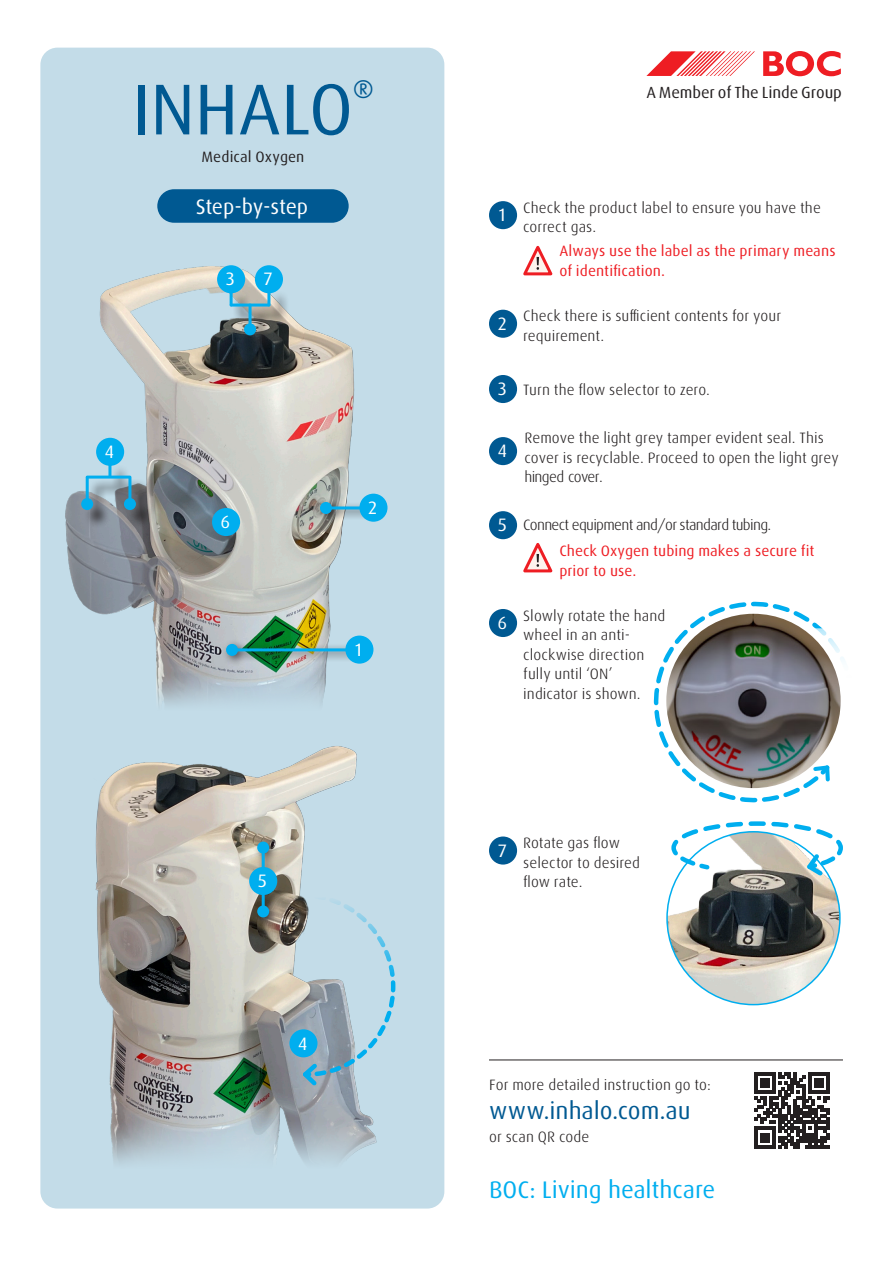
<style>
.page{position:relative;width:893px;height:1263px;background:#fff}
.page>*{position:absolute;margin:0;border:0;box-sizing:border-box;transform-origin:0 0}
.t1{font:72px "Linde Dax Global";letter-spacing:-.01em;color:#005992}
.t2{font:24px "Linde Dax Global";letter-spacing:-.005em;color:#00aeef}
.t3{font:24px "Linde Dax Global";letter-spacing:-.005em;color:#005992}
.t4{font:21px "Linde Dax Global";letter-spacing:-.02em;color:#fff}
.t5{font:18px "Linde Dax Global";color:#fff}
.t6{font:16.2px "Linde Dax Power Point";letter-spacing:-.01em;color:#231f20}
.t7{font:300 15px/19.5px "Linde Dax Global";color:#231f20}
.t8{font:300 15px/26.2px "Linde Dax Global";letter-spacing:-.045em;color:#221e1f}
.Basic_-_warning{font:15px/19.5px "Linde Dax Global";letter-spacing:.005em;color:#ee1d23}
.t9{font:15px "Linde Dax Global";letter-spacing:.005em;color:#231f20}
.s1{font-weight:400;font-size:18px;color:#fff}
.s2{font-weight:400;color:#ee1d23}
</style>
<div class="page">
<div style="left:40px;top:48px;width:404px;height:1160px;background:#c3dce8;border-radius:17px"></div>
<svg style="left:763px;top:51px;width:78px;height:25px"></svg>
<svg style="left:646px;top:51px;width:109px;height:25px"></svg>
<div style="left:157px;top:189px;width:192px;height:34px;background:#005992;border-radius:17px"></div>
<div style="left:489px;top:201px;width:28px;height:28px;background:#005992;border-radius:50%"></div>
<svg style="left:523px;top:245px;width:30px;height:31px"></svg>
<div style="left:489px;top:310px;width:28px;height:28px;background:#005992;border-radius:50%"></div>
<div style="left:489px;top:375px;width:28px;height:28px;background:#005992;border-radius:50%"></div>
<div style="left:489px;top:437px;width:28px;height:28px;background:#005992;border-radius:50%"></div>
<div style="left:489px;top:511px;width:28px;height:28px;background:#005992;border-radius:50%"></div>
<div style="left:489px;top:836px;width:28px;height:28px;background:#005992;border-radius:50%"></div>
<img style="left:667px;top:832px;width:173px;height:172px;border-radius:86px">
<svg style="left:671px;top:821px;width:172px;height:58px"></svg>
<img style="left:85px;top:746px;width:298px;height:463px">
<svg style="left:300px;top:892px;width:96px;height:194px"></svg>
<div style="left:252px;top:837px;width:28px;height:91px;background:#231f20;opacity:.75"></div>
<hr style="left:262px;top:847px;width:3px;height:64px;background:#00aeef">
<div style="left:257px;top:905px;width:12px;height:12px;background:#00aeef;border-radius:50%"></div>
<div style="left:257px;top:841px;width:12px;height:12px;background:#00aeef;border-radius:50%"></div>
<div style="left:249px;top:867px;width:28px;height:28px;background:#00aeef;border-radius:50%"></div>
<div style="left:289px;top:1029px;width:28px;height:28px;background:#00aeef;border-radius:50%"></div>
<svg style="left:754px;top:1072px;width:76px;height:76px"></svg>
<img style="left:65px;top:265px;width:323px;height:440px">
<div style="left:315px;top:497px;width:69px;height:28px;background:#231f20;opacity:.75"></div>
<hr style="left:326px;top:506px;width:46px;height:3px;background:#00aeef">
<div style="left:320px;top:502px;width:12px;height:12px;background:#00aeef;border-radius:50%"></div>
<div style="left:359px;top:494px;width:28px;height:28px;background:#00aeef;border-radius:50%"></div>
<div style="left:217px;top:265px;width:28px;height:28px;background:#00aeef;border-radius:50%"></div>
<div style="left:221px;top:639px;width:149px;height:28px;background:#231f20;opacity:.75"></div>
<hr style="left:232px;top:648px;width:126px;height:3px;background:#00aeef">
<div style="left:226px;top:644px;width:12px;height:12px;background:#00aeef;border-radius:50%"></div>
<div style="left:345px;top:636px;width:28px;height:28px;background:#00aeef;border-radius:50%"></div>
<div style="left:212px;top:508px;width:28px;height:28px;background:#00aeef;border-radius:50%"></div>
<div style="left:255px;top:265px;width:28px;height:28px;background:#00aeef;border-radius:50%"></div>
<div style="left:232px;top:291px;width:57px;height:63px;background:#231f20;opacity:.75"></div>
<hr style="left:249px;top:305px;width:3px;height:24px;background:#00aeef">
<div style="left:244px;top:323px;width:12px;height:12px;background:#00aeef;border-radius:50%"></div>
<hr style="left:230px;top:289px;width:3px;height:16px;background:#00aeef">
<hr style="left:267px;top:289px;width:3px;height:16px;background:#00aeef">
<hr style="left:231px;top:304px;width:38px;height:3px;background:#00aeef">
<div style="left:96px;top:438px;width:28px;height:28px;background:#00aeef;border-radius:50%"></div>
<div style="left:489px;top:609px;width:28px;height:28px;background:#005992;border-radius:50%"></div>
<svg style="left:653px;top:601px;width:192px;height:202px"></svg>
<hr style="left:489px;top:1059px;width:354px;height:1px;background:#231f20">
<div style="left:84px;top:464px;width:70px;height:64px;background:#231f20;opacity:.75"></div>
<hr style="left:108px;top:462px;width:3px;height:14px;background:#00aeef">
<hr style="left:128px;top:478px;width:3px;height:26px;background:#00aeef">
<div style="left:124px;top:498px;width:12px;height:12px;background:#00aeef;border-radius:50%"></div>
<hr style="left:86px;top:478px;width:3px;height:26px;background:#00aeef">
<div style="left:81px;top:498px;width:12px;height:12px;background:#00aeef;border-radius:50%"></div>
<hr style="left:87px;top:476px;width:43px;height:3px;background:#00aeef">
<svg style="left:523px;top:543px;width:30px;height:30px"></svg>
<h1 class="t1" style="left:132px;top:67px;width:244px">INHALO<sup>®</sup></h1>
<p class="t9" style="left:201px;top:148px;width:105px">Medical Oxygen</p>
<p class="t4" style="left:196px;top:195px;width:114px">Step-by-step</p>
<p class="t5" style="left:225px;top:269px;width:11px">3</p>
<p class="t5" style="left:263px;top:269px;width:11px">7</p>
<p class="t5" style="left:104px;top:441px;width:11px">4</p>
<p class="t5" style="left:220px;top:511px;width:11px">6</p>
<p class="t5" style="left:368px;top:497px;width:11px">2</p>
<p class="t5" style="left:354px;top:639px;width:11px">1</p>
<p class="t5" style="left:258px;top:870px;width:11px">5</p>
<p class="t5" style="left:298px;top:1033px;width:11px">4</p>
<p class="t6" style="left:646px;top:82px;width:197px">A Member of The Linde Group</p>
<p class="t5" style="left:497px;top:205px;width:11px">1</p>
<p class="t7" style="left:523px;top:198px;width:299px">Check the product label to ensure you have the correct gas.</p>
<p class="Basic_-_warning" style="left:559px;top:241px;width:278px">Always use the label as the primary means of identification.</p>
<p class="t7" style="left:523px;top:307px;width:259px">Check there is sufficient contents for your requirement.</p>
<p class="t5" style="left:497px;top:313px;width:11px">2</p>
<p class="t5" style="left:497px;top:378px;width:11px">3</p>
<p class="t7" style="left:523px;top:380px;width:188px">Turn the flow selector to zero.</p>
<p class="t5" style="left:497px;top:441px;width:11px">4</p>
<p class="t7" style="left:524px;top:428px;width:316px">Remove the light grey tamper evident seal. This cover is recyclable. Proceed to open the light grey hinged cover.</p>
<p class="t8" style="left:559px;top:512px;width:257px;text-indent:-62px"><span class="s1">5</span> Connect equipment and/or standard tubing.<br><span class="s2">Check Oxygen tubing makes a secure fit</span></p>
<p class="Basic_-_warning" style="left:559px;top:561px;width:79px">prior to use.</p>
<p class="t5" style="left:497px;top:612px;width:11px">6</p>
<p class="t7" style="left:523px;top:606px;width:144px">Slowly rotate the hand wheel in an anti&shy;clockwise direction fully until ‘ON’ indicator is shown.</p>
<p class="t5" style="left:497px;top:840px;width:11px">7</p>
<p class="t7" style="left:523px;top:833px;width:118px">Rotate gas flow selector to desired flow rate.</p>
<p class="t7" style="left:489px;top:1075px;width:223px">For more detailed instruction go to:</p>
<h2 class="t3" style="left:489px;top:1096px;width:203px">www.inhalo.com.au</h2>
<p class="t7" style="left:489px;top:1127px;width:102px">or scan QR code</p>
<h2 class="t2" style="left:489px;top:1176px;width:228px">BOC: Living healthcare</h2>
</div>
